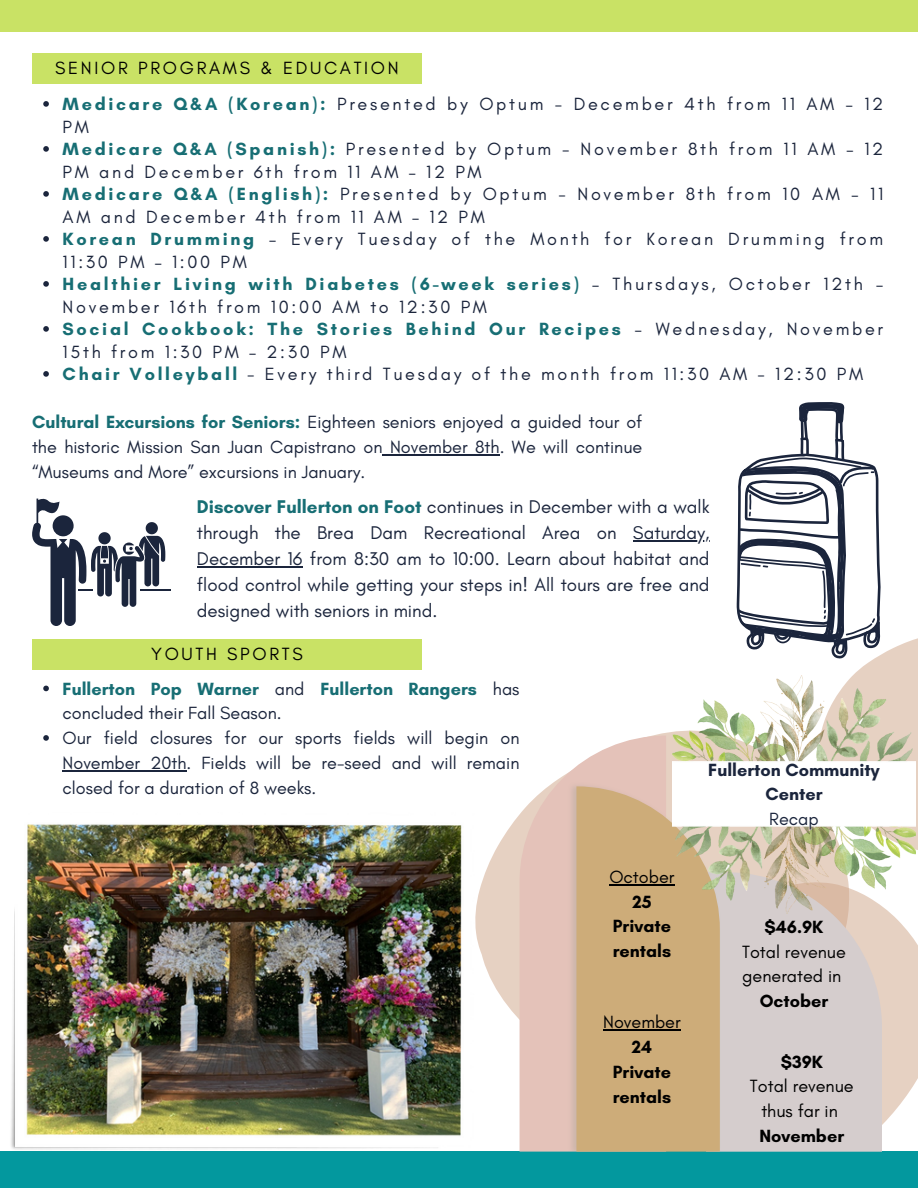
<style>
.page{position:relative;width:918px;height:1188px;background:#fff}
.page>*{position:absolute;margin:0;border:0;box-sizing:border-box;transform-origin:0 0}
.t1{font:18.75px/25.8px "Glacial Indifference";color:#1b253c;text-align:justify}
.t2{font:18px/22.5px "Glacial Indifference";letter-spacing:.15em;color:#1b253c}
.t3{font:700 18px/22.5px "Glacial Indifference";letter-spacing:.15em;color:#176e74}
.t4{font:700 18px/24.8px "Glacial Indifference";color:#176e74}
.t5{font:18px "Glacial Indifference";color:#000}
.t6{font:700 18px "Glacial Indifference";color:#000}
.t7{font:18px "Glacial Indifference";letter-spacing:.15em;color:#000}
.t8{font:700 18px "Glacial Indifference";color:#1b253c}
.s1{font-weight:700;color:#176e74}
.s2{font-weight:400;color:#1b253c}
</style>
<div class="page">
<div style="left:0;top:0;width:918px;height:31px;background:#c9e265"></div>
<svg style="left:475px;top:732px;width:197px;height:367px"></svg>
<svg style="left:721px;top:914px;width:197px;height:238px;fill:#e6d1c2"></svg>
<div style="left:0;top:1152px;width:918px;height:36px;background:#03989e"></div>
<div style="left:32px;top:53px;width:390px;height:31px;background:#c9e265"></div>
<hr style="left:140px;top:589px;width:31px;height:1px;background:#1b253c">
<svg style="left:32px;top:498px;width:133px;height:128px"></svg>
<svg style="left:737px;top:402px;width:181px;height:450px"></svg>
<img style="left:11px;top:824px;width:451px;height:326px">
<div style="left:721px;top:914px;width:161px;height:237px;background:#d5cdcd"></div>
<svg style="left:520px;top:736px;width:146px;height:416px;fill:#e4c2b9"></svg>
<img style="left:567px;top:781px;width:154px;height:371px">
<div style="left:576px;top:786px;width:144px;height:366px;background:#cdac79"></div>
<img style="left:672px;top:675px;width:243px;height:239px">
<svg style="left:43px;top:101px;width:6px;height:6px"></svg>
<svg style="left:43px;top:146px;width:6px;height:6px"></svg>
<svg style="left:43px;top:191px;width:6px;height:6px"></svg>
<svg style="left:43px;top:236px;width:6px;height:6px"></svg>
<svg style="left:43px;top:281px;width:6px;height:6px"></svg>
<svg style="left:43px;top:326px;width:6px;height:6px"></svg>
<svg style="left:43px;top:371px;width:6px;height:6px"></svg>
<hr style="left:383px;top:454px;width:117px;height:1px;background:#1b253c">
<hr style="left:633px;top:540px;width:77px;height:2px;background:#1b253c">
<hr style="left:197px;top:566px;width:106px;height:1px;background:#1b253c">
<hr style="left:609px;top:884px;width:65px;height:1px;background:#000">
<hr style="left:603px;top:1029px;width:78px;height:1px;background:#000">
<svg style="left:43px;top:686px;width:6px;height:5px"></svg>
<svg style="left:43px;top:735px;width:6px;height:6px"></svg>
<hr style="left:63px;top:770px;width:124px;height:1px;background:#1b253c">
<div style="left:32px;top:639px;width:390px;height:31px;background:#c9e265"></div>
<p class="t7" style="left:55px;top:57px;width:345px">SENIOR PROGRAMS &amp; EDUCATION</p>
<p class="t2" style="left:63px;top:93px;width:822px"><span class="s1">Medicare Q&amp;A (Korean):</span> Presented by Optum - December 4th from 11 AM – 12<br>PM</p>
<p class="t2" style="left:63px;top:138px;width:822px"><span class="s1">Medicare Q&amp;A (Spanish):</span> Presented by Optum - November 8th from 11 AM – 12<br>PM and December 6th from 11 AM – 12 PM</p>
<p class="t2" style="left:63px;top:183px;width:822px"><span class="s1">Medicare Q&amp;A (English):</span> Presented by Optum - November 8th from 10 AM – 11<br>AM and December 4th from 11 AM – 12 PM</p>
<p class="t2" style="left:63px;top:228px;width:822px"><span class="s1">Korean Drumming</span> – Every Tuesday of the Month for Korean Drumming from<br>11:30 PM – 1:00 PM</p>
<p class="t2" style="left:63px;top:273px;width:822px"><span class="s1">Healthier Living with Diabetes (6-week series)</span> – Thursdays, October 12th –<br>November 16th from 10:00 AM to 12:30 PM</p>
<p class="t3" style="left:63px;top:318px;width:822px">Social Cookbook: The Stories Behind Our Recipes <span class="s2">– Wednesday, November<br>15th from 1:30 PM – 2:30 PM</span></p>
<p class="t2" style="left:63px;top:363px;width:802px"><span class="s1">Chair Volleyball</span> - Every third Tuesday of the month from 11:30 AM - 12:30 PM</p>
<p class="t2" style="left:32px;top:410px;width:612px;line-height:24.8px;text-align:justify"><span class="s1">Cultural Excursions for Seniors:</span> Eighteen seniors enjoyed a guided tour of the historic Mission San Juan Capistrano on November 8th. We will continue “Museums and More” excursions in January.</p>
<p class="t1" style="left:197px;top:494px;width:514px"><span class="s1">Discover Fullerton on Foot</span> continues in December with a walk through the Brea Dam Recreational Area on Saturday, December 16 from 8:30 am to 10:00. Learn about habitat and flood control while getting your steps in! All tours are free and designed with seniors in mind.</p>
<p class="t7" style="left:151px;top:643px;width:153px">YOUTH SPORTS</p>
<p class="t4" style="left:63px;top:676px;width:458px">Fullerton Pop Warner <span class="s2">and</span> Fullerton Rangers <span class="s2">has concluded their Fall Season.</span></p>
<p class="t2" style="left:63px;top:725px;width:458px;line-height:24.8px;text-align:justify">Our field closures for our sports fields will begin on November 20th. Fields will be re-seed and will remain closed for a duration of 8 weeks.</p>
<p class="t5" style="left:609px;top:866px;width:67px">October</p>
<p class="t6" style="left:632px;top:890px;width:21px">25</p>
<p class="t6" style="left:613px;top:915px;width:60px">Private</p>
<p class="t6" style="left:613px;top:940px;width:60px">rentals</p>
<p class="t5" style="left:603px;top:1011px;width:79px">November</p>
<p class="t6" style="left:632px;top:1036px;width:22px">24</p>
<p class="t6" style="left:613px;top:1061px;width:60px">Private</p>
<p class="t6" style="left:613px;top:1086px;width:60px">rentals</p>
<p class="t8" style="left:708px;top:759px;width:173px">Fullerton Community</p>
<p class="t8" style="left:765px;top:783px;width:59px">Center</p>
<p class="t2" style="left:769px;top:808px;width:51px">Recap</p>
<p class="t6" style="left:765px;top:916px;width:60px">$46.9K</p>
<p class="t5" style="left:742px;top:940px;width:105px">Total revenue</p>
<p class="t5" style="left:742px;top:965px;width:101px">generated in</p>
<p class="t6" style="left:760px;top:990px;width:70px">October</p>
<p class="t6" style="left:781px;top:1050px;width:44px">$39K</p>
<p class="t5" style="left:750px;top:1075px;width:105px">Total revenue</p>
<p class="t5" style="left:761px;top:1100px;width:78px">thus far in</p>
<p class="t6" style="left:760px;top:1125px;width:86px">November</p>
</div>
